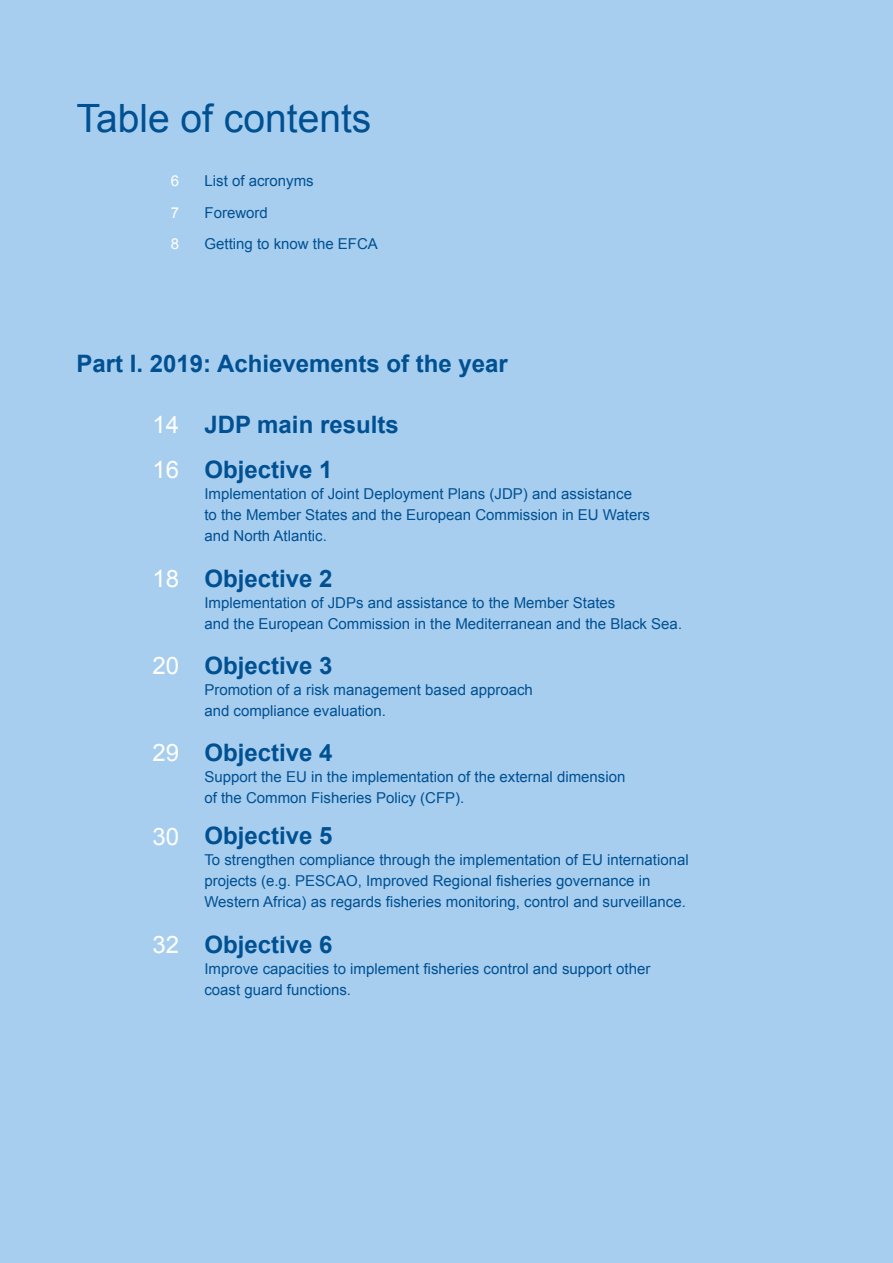
<style>
.page{position:relative;width:893px;height:1263px;background:#a7ceef}
.page>*{position:absolute;margin:0;border:0;box-sizing:border-box;transform-origin:0 0}
.t1{font:39px "Arial";color:#005092}
.t2{font:700 24px/45.5px "Arial";color:#005092}
.t3{font:24px/45.3px "Arial";color:#fff}
.t4{font:15px/21px "Arial";color:#005092}
.t5{font:15px/31.5px "Arial";color:#fff;text-align:justify}
.s1{font-size:14.25px}
</style>
<div class="page">
<h1 class="t1" style="left:77px;top:92px;width:296px">Table of contents</h1>
<p class="t5" style="left:171px;top:165px;width:10px">6<br>7<br>8</p>
<p class="t4" style="left:205px;top:165px;width:175px;line-height:31.5px">List of acronyms<br>Foreword<br>Getting to know the EFCA</p>
<h2 class="t2" style="left:77px;top:341px;width:433px">Part I. 2019: Achievements of the year</h2>
<h2 class="t3" style="left:152px;top:402px;width:28px">14<br>16</h2>
<h2 class="t3" style="left:152px;top:556px;width:28px">18</h2>
<h2 class="t3" style="left:152px;top:643px;width:28px">20</h2>
<h2 class="t3" style="left:152px;top:730px;width:28px">29</h2>
<h2 class="t3" style="left:152px;top:814px;width:28px">30</h2>
<h2 class="t3" style="left:152px;top:922px;width:28px">32</h2>
<h2 class="t2" style="left:204px;top:402px;width:196px">JDP main results<br>Objective 1</h2>
<p class="t4" style="left:204px;top:483px;width:447px">Implementation of Joint Deployment Plans (JDP) and assistance<br>to the Member States and the European Commission in EU Waters and North Atlantic.</p>
<h2 class="t2" style="left:204px;top:556px;width:130px">Objective 2</h2>
<p class="t4" style="left:204px;top:592px;width:479px">Implementation of JDPs and assistance to the Member States<br>and the European Commission in the Mediterranean and the Black Sea<span class="s1">.</span></p>
<h2 class="t2" style="left:204px;top:644px;width:130px">Objective 3</h2>
<p class="t4" style="left:204px;top:679px;width:330px">Promotion of a risk management based approach and compliance evaluation.</p>
<h2 class="t2" style="left:204px;top:731px;width:130px">Objective 4</h2>
<p class="t4" style="left:204px;top:767px;width:423px">Support the EU in the implementation of the external dimension of the Common Fisheries Policy (CFP).</p>
<h2 class="t2" style="left:204px;top:814px;width:130px">Objective 5</h2>
<p class="t4" style="left:204px;top:850px;width:486px">To strengthen compliance through the implementation of EU international projects (e.g. PESCAO, Improved Regional fisheries governance in<br>Western Africa) as regards fisheries monitoring, control and surveillance.</p>
<h2 class="t2" style="left:204px;top:922px;width:130px">Objective 6</h2>
<p class="t4" style="left:204px;top:958px;width:448px">Improve capacities to implement fisheries control and support other coast guard functions.</p>
</div>
